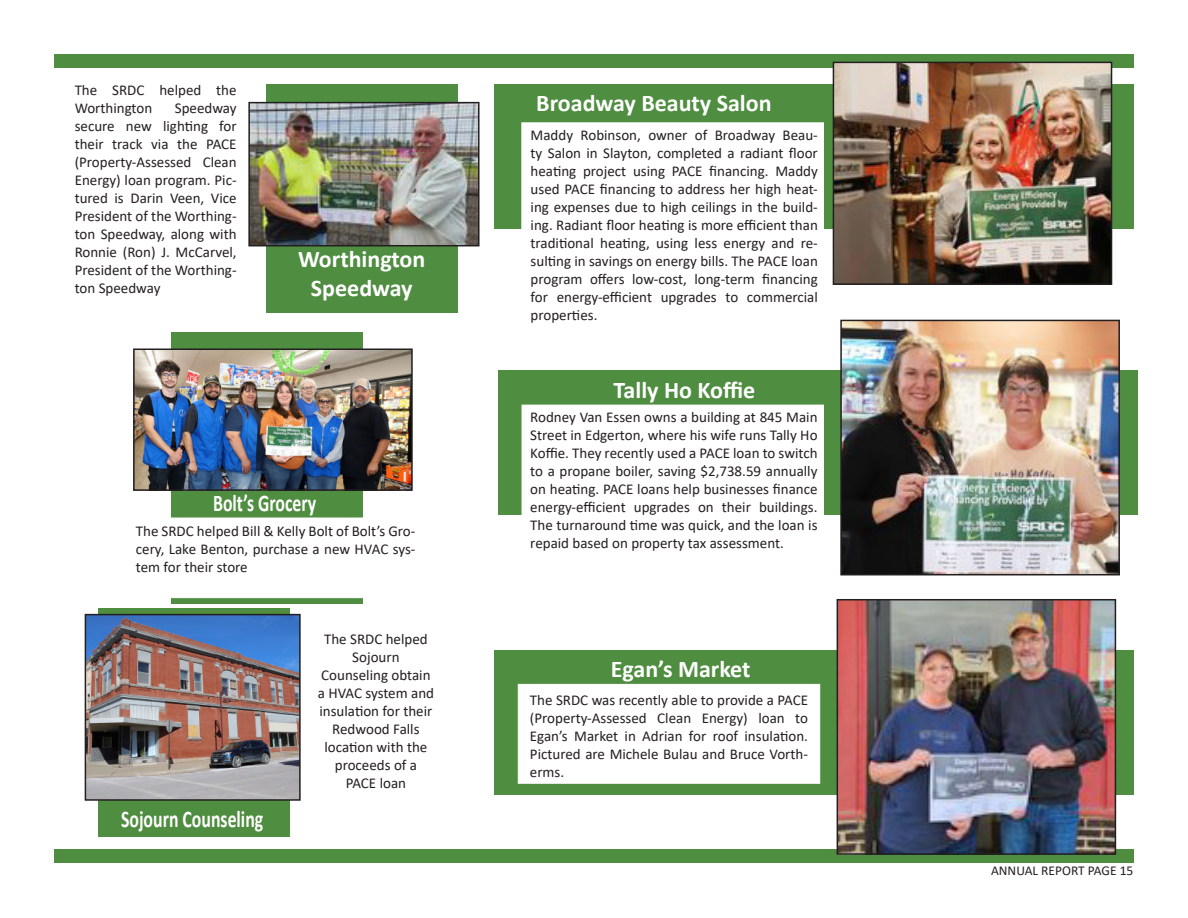
<style>
.page{position:relative;width:1188px;height:918px;background:#fff}
.page>*{position:absolute;margin:0;border:0;box-sizing:border-box;transform-origin:0 0}
.t1{font:700 24px/28.8px "Calibri";color:#fff;text-align:center}
.t2{font:700 24px "Calibri";color:#fff;scale:.74 1}
.t3{font:15px/18px "Calibri";color:#231f20;text-align:justify}
.t4{font:13.5px "Calibri";color:#231f20}
</style>
<div class="page">
<div style="left:54px;top:54px;width:1080px;height:13px;background:#4f8d40"></div>
<div style="left:54px;top:849px;width:1080px;height:13px;background:#4f8d40"></div>
<div style="left:495px;top:84px;width:639px;height:144px;background:#4f8d40"></div>
<img style="left:836px;top:65px;width:273px;height:217px">
<div style="left:833px;top:62px;width:279px;height:223px;border:2px solid #231f20"></div>
<div style="left:522px;top:123px;width:302px;height:210px;background:#fff"></div>
<div style="left:498px;top:371px;width:639px;height:144px;background:#4f8d40"></div>
<img style="left:843px;top:323px;width:274px;height:249px">
<div style="left:840px;top:320px;width:280px;height:255px;border:2px solid #231f20"></div>
<div style="left:522px;top:405px;width:302px;height:160px;background:#fff"></div>
<div style="left:266px;top:84px;width:191px;height:229px;background:#4f8d40"></div>
<img style="left:251px;top:105px;width:226px;height:138px">
<div style="left:248px;top:102px;width:232px;height:144px;border:2px solid #231f20"></div>
<div style="left:494px;top:650px;width:639px;height:144px;background:#4f8d40"></div>
<img style="left:840px;top:602px;width:273px;height:250px">
<div style="left:837px;top:599px;width:279px;height:256px;border:2px solid #231f20"></div>
<div style="left:518px;top:684px;width:302px;height:99px;background:#fff;border:1px solid #fff"></div>
<div style="left:171px;top:332px;width:192px;height:271px;background:#4f8d40"></div>
<img style="left:136px;top:352px;width:274px;height:136px">
<div style="left:133px;top:349px;width:280px;height:142px;border:2px solid #231f20"></div>
<div style="left:129px;top:518px;width:294px;height:80px;background:#fff;border:1px solid #fff"></div>
<div style="left:98px;top:608px;width:191px;height:229px;background:#4f8d40"></div>
<img style="left:88px;top:617px;width:210px;height:181px">
<div style="left:85px;top:614px;width:216px;height:187px;border:2px solid #231f20"></div>
<p class="t3" style="left:75px;top:82px;width:163px">The SRDC helped the<br>Worthington</p>
<p class="t3" style="left:75px;top:100px;width:163px;text-indent:100px">Speedway secure new lighting for their track via the PACE (Property-Assessed Clean Energy) loan program. Pic&shy;tured is Darin Veen, Vice President of the Worthing&shy;ton Speedway, along with Ronnie (Ron) J. McCarvel, President of the Worthing&shy;ton Speedway</p>
<h1 class="t1" style="left:298px;top:244px;width:129px">Worthington<br>Speedway</h1>
<h1 class="t2" style="left:213px;top:486px;width:141px">Bolt’s Grocery</h1>
<p class="t3" style="left:136px;top:522px;width:281px">The SRDC helped Bill &amp; Kelly Bolt of Bolt’s Gro&shy;cery, Lake Benton, purchase a new HVAC sys&shy;tem for their store</p>
<h1 class="t2" style="left:121px;top:802px;width:194px">Sojourn Counseling</h1>
<p class="t3" style="left:318px;top:631px;width:118px;text-align:center">The SRDC helped<br>Sojourn<br>Counseling obtain a HVAC system and insulation for their<br>Redwood Falls location with the proceeds of a<br>PACE loan</p>
<h1 class="t1" style="left:536px;top:89px;width:237px">Broadway Beauty Salon</h1>
<p class="t3" style="left:531px;top:126px;width:289px">Maddy Robinson, owner of Broadway Beau&shy;ty Salon in Slayton, completed a radiant floor heating project using PACE financing. Maddy used PACE financing to address her high heat&shy;ing expenses due to high ceilings in the build&shy;ing. Radiant floor heating is more efficient than traditional heating, using less energy and re&shy;sulting in savings on energy bills. The PACE loan program offers low-cost, long-term financing for energy-efficient upgrades to commercial properties.</p>
<h1 class="t1" style="left:614px;top:376px;width:143px">Tally Ho Koffie</h1>
<p class="t3" style="left:530px;top:408px;width:289px">Rodney Van Essen owns a building at 845 Main Street in Edgerton, where his wife runs Tally Ho Koffie. They recently used a PACE loan to switch to a propane boiler, saving $2,738.59 annually on heating. PACE loans help businesses finance energy-efficient upgrades on their buildings.<br>The turnaround time was quick, and the loan is repaid based on property tax assessment.</p>
<h1 class="t1" style="left:611px;top:655px;width:141px">Egan’s Market</h1>
<p class="t3" style="left:530px;top:691px;width:280px">The SRDC was recently able to provide a PACE (Property-Assessed Clean Energy) loan to Egan’s Market in Adrian for roof insulation.<br>Pictured are Michele Bulau and Bruce Vorth&shy;erms.</p>
<p class="t4" style="left:991px;top:865px;width:144px">ANNUAL REPORT PAGE 15</p>
</div>
